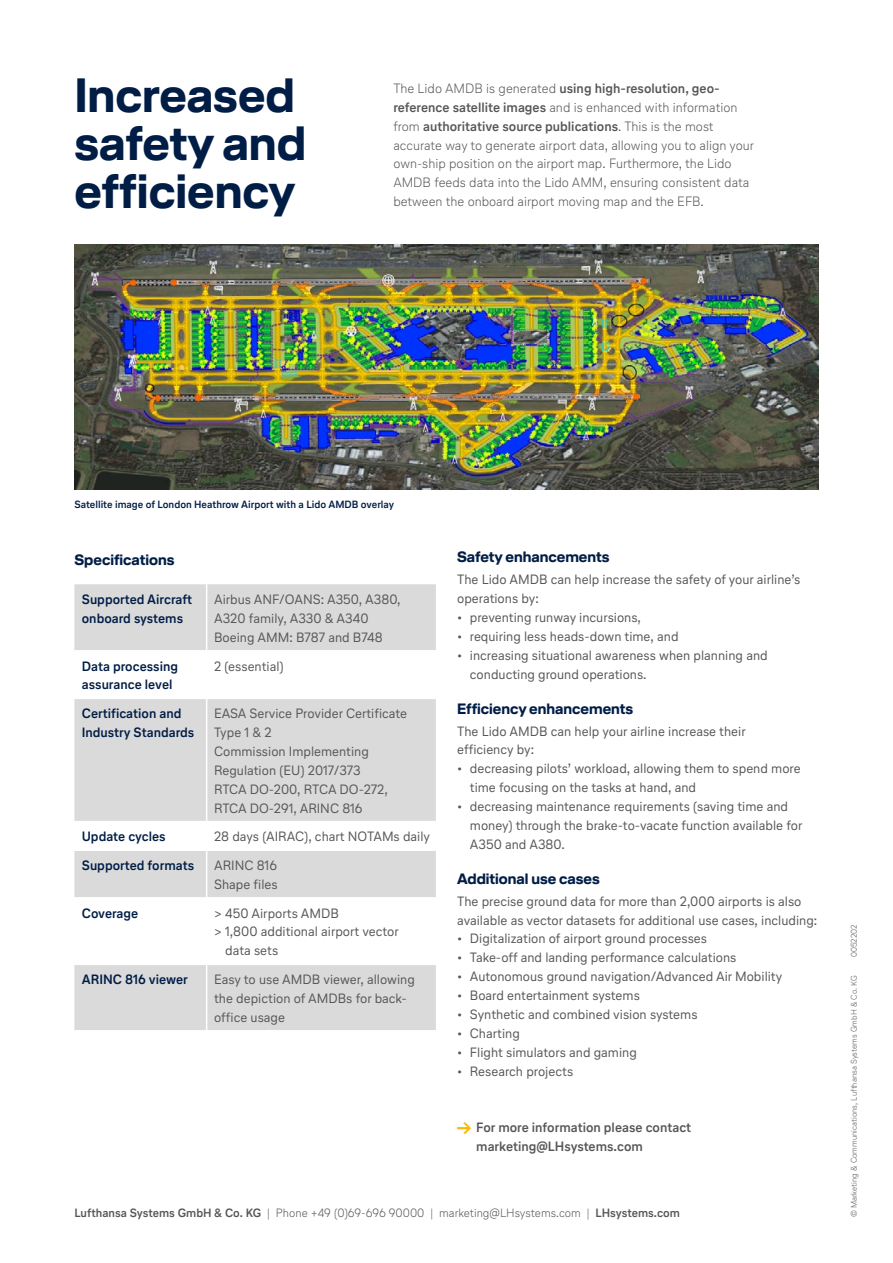
<style>
.page{position:relative;width:893px;height:1263px;background:#fff}
.page>*{position:absolute;margin:0;border:0;box-sizing:border-box;transform-origin:0 0}
.t1{font:700 48px/48px "Lufthansa Head";color:#001d46}
.t2{font:700 15px "Lufthansa Head";color:#001d46}
.t3{font:13.5px/18.9px "Lufthansa Text";color:#575656}
.t4{font:300 13.5px/18.9px "Lufthansa Text";color:#575656}
.t5{font:700 13.5px/18.9px "Lufthansa Text";color:#001d46}
.t6{font:700 13.5px/18.9px "Lufthansa Text";color:#575656}
.t7{font:300 12px "Lufthansa Text";color:#575656}
.t8{font:700 10.5px "Lufthansa Text";color:#001d46}
.t9{font:300 8.25px "Lufthansa Text";color:#575656}
.s1{font-weight:700}
.s2{font-size:24px;color:#fbba00}
</style>
<div class="page">
<svg style="left:74px;top:584px;width:362px;height:446px;fill:#dadada"></svg>
<hr style="left:206px;top:584px;width:1px;height:66px;background:#fff">
<hr style="left:74px;top:650px;width:133px;height:1px;background:#fff">
<hr style="left:207px;top:650px;width:229px;height:1px;background:#fff">
<hr style="left:206px;top:651px;width:1px;height:47px;background:#fff">
<hr style="left:74px;top:698px;width:133px;height:1px;background:#fff">
<hr style="left:207px;top:698px;width:229px;height:1px;background:#fff">
<hr style="left:206px;top:699px;width:1px;height:122px;background:#fff">
<hr style="left:74px;top:821px;width:133px;height:1px;background:#fff">
<hr style="left:207px;top:821px;width:229px;height:1px;background:#fff">
<svg style="left:206px;top:822px;width:1px;height:27px"></svg>
<hr style="left:74px;top:849px;width:133px;height:2px;background:#fff">
<hr style="left:207px;top:849px;width:229px;height:2px;background:#fff">
<hr style="left:206px;top:851px;width:1px;height:46px;background:#fff">
<hr style="left:74px;top:897px;width:133px;height:1px;background:#fff">
<hr style="left:207px;top:897px;width:229px;height:1px;background:#fff">
<hr style="left:206px;top:898px;width:1px;height:65px;background:#fff">
<hr style="left:74px;top:963px;width:133px;height:2px;background:#fff">
<hr style="left:207px;top:963px;width:229px;height:2px;background:#fff">
<hr style="left:206px;top:965px;width:1px;height:65px;background:#fff">
<img style="left:74px;top:244px;width:745px;height:246px">
<h1 class="t1" style="left:74px;top:70px;width:233px">Increased safety and efficiency</h1>
<p class="t4" style="left:393px;top:78px;width:362px">The Lido AMDB is generated <span class="s1">using high-resolution, geo&shy;reference satellite images</span> and is enhanced with information from <span class="s1">authoritative source publications</span>. This is the most accurate way to generate airport data, allowing you to align your own-ship position on the airport map. Furthermore, the Lido AMDB feeds data into the Lido AMM, ensuring consistent data between the onboard airport moving map and the EFB.</p>
<p class="t8" style="left:74px;top:497px;width:321px">Satellite image of London Heathrow Airport with a Lido AMDB overlay</p>
<p class="t2" style="left:74px;top:549px;width:102px">Specifications</p>
<p class="t5" style="left:82px;top:589px;width:112px">Supported Aircraft onboard systems</p>
<p class="t3" style="left:214px;top:589px;width:188px">Airbus ANF/OANS: A350, A380,<br>A320 family, A330 &amp; A340<br>Boeing AMM: B787 and B748</p>
<p class="t5" style="left:82px;top:656px;width:98px">Data processing assurance level</p>
<p class="t3" style="left:214px;top:656px;width:71px">2 (essential)</p>
<p class="t5" style="left:82px;top:704px;width:114px">Certification and<br>Industry Standards</p>
<p class="t3" style="left:214px;top:704px;width:195px">EASA Service Provider Certificate<br>Type 1 &amp; 2<br>Commission Implementing<br>Regulation (EU) 2017/373<br>RTCA DO-200, RTCA DO-272,<br>RTCA DO-291, ARINC 816</p>
<p class="t5" style="left:82px;top:827px;width:85px">Update cycles</p>
<p class="t3" style="left:214px;top:827px;width:217px">28 days (AIRAC), chart NOTAMs daily</p>
<p class="t5" style="left:82px;top:855px;width:114px">Supported formats</p>
<p class="t3" style="left:214px;top:855px;width:65px">ARINC 816<br>Shape files</p>
<p class="t5" style="left:82px;top:903px;width:58px">Coverage</p>
<p class="t3" style="left:214px;top:903px;width:126px">&gt; 450 Airports AMDB</p>
<p class="t3" style="left:214px;top:922px;width:186px">&gt; 1,800 additional airport vector</p>
<p class="t3" style="left:225px;top:941px;width:55px">data sets</p>
<p class="t5" style="left:82px;top:969px;width:107px">ARINC 816 viewer</p>
<p class="t3" style="left:214px;top:969px;width:202px">Easy to use AMDB viewer, allowing the depiction of AMDBs for back&shy;office usage</p>
<p class="t2" style="left:457px;top:546px;width:154px">Safety enhancements</p>
<p class="t3" style="left:457px;top:570px;width:345px">The Lido AMDB can help increase the safety of your airline’s operations by:</p>
<p class="t3" style="left:457px;top:608px;width:185px">• preventing runway incursions,</p>
<p class="t3" style="left:457px;top:626px;width:223px">• requiring less heads-down time, and</p>
<p class="t3" style="left:470px;top:645px;width:299px;text-indent:-13px">• increasing situational awareness when planning and conducting ground operations.</p>
<p class="t2" style="left:457px;top:698px;width:178px">Efficiency enhancements</p>
<p class="t3" style="left:457px;top:721px;width:290px">The Lido AMDB can help your airline increase their efficiency by:</p>
<p class="t3" style="left:470px;top:759px;width:332px;text-indent:-13px">• decreasing pilots’ workload, allowing them to spend more time focusing on the tasks at hand, and</p>
<p class="t3" style="left:470px;top:797px;width:334px;text-indent:-13px">• decreasing maintenance requirements (saving time and money) through the brake-to-vacate function available for<br>A350 and A380.</p>
<p class="t2" style="left:457px;top:868px;width:144px">Additional use cases</p>
<p class="t3" style="left:457px;top:891px;width:362px">The precise ground data for more than 2,000 airports is also available as vector datasets for additional use cases, including:</p>
<p class="t3" style="left:457px;top:929px;width:251px">• Digitalization of airport ground processes</p>
<p class="t3" style="left:457px;top:948px;width:281px">• Take-off and landing performance calculations</p>
<p class="t3" style="left:457px;top:967px;width:327px">• Autonomous ground navigation/Advanced Air Mobility</p>
<p class="t3" style="left:457px;top:986px;width:184px">• Board entertainment systems</p>
<p class="t3" style="left:457px;top:1004px;width:242px">• Synthetic and combined vision systems</p>
<p class="t3" style="left:457px;top:1023px;width:64px">• Charting</p>
<p class="t3" style="left:457px;top:1042px;width:181px">• Flight simulators and gaming</p>
<p class="t3" style="left:457px;top:1061px;width:118px">• Research projects</p>
<p class="t6" style="left:476px;top:1118px;width:217px;text-indent:-19px"><span class="s2">→</span> For more information please contact marketing@LHsystems.com</p>
<p class="t7" style="left:74px;top:1205px;width:607px"><span class="s1">Lufthansa Systems GmbH &amp; Co. KG</span> | Phone +49 (0)69-696 90000 | marketing@LHsystems.com | <span class="s1">LHsystems.com</span></p>
<p class="t9" style="left:848px;top:957px;width:34px;rotate:-90deg">0052202</p>
<p class="t9" style="left:848px;top:1217px;width:243px;rotate:-90deg">© Marketing &amp; Communications, Lufthansa Systems GmbH &amp; Co. KG</p>
</div>
